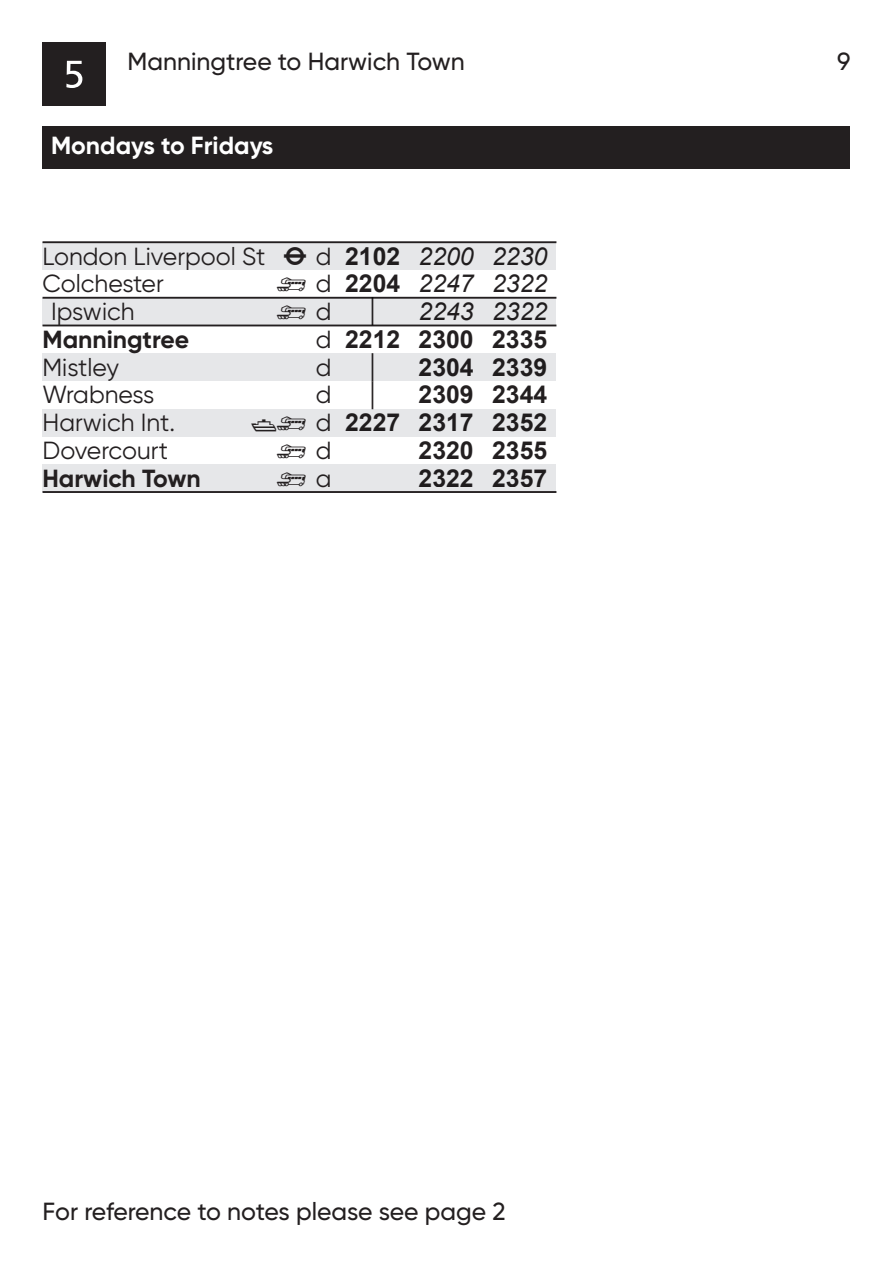
<style>
.page{position:relative;width:893px;height:1263px;background:#fff}
.page>*{position:absolute;margin:0;border:0;box-sizing:border-box;transform-origin:0 0}
.t1{font:34.5px/27.8px "TIME Sfont";color:#231f20}
.t2{font:700 24.75px/27.8px "Arial";color:#231f20;text-align:justify}
.t3{font:500 24.75px "Gilroy";color:#231f20}
.Station{font:24.75px "Gilroy";color:#231f20}
.t4{font:italic 24.75px/27.8px "Arial";color:#231f20;text-align:justify}
.StationUnderline{font:24.75px "Gilroy";color:#231f20}
.t5{font:700 24.75px "Gilroy";color:#fff}
.Station-2{font:700 24.75px "Gilroy";color:#231f20}
.StationUnderline-2{font:700 24.75px "Gilroy";color:#231f20}
.Station-3{font:24.75px "Gilroy";letter-spacing:-.02em;color:#231f20}
.StationUnderline-3{font:24px "TIME Sfont";color:#231f20}
.Station-4{font:24px "TIME Sfont";color:#231f20}
.s1{font-family:"TIME Sfont";font-size:24px}
.s2{font-family:"Gilroy";font-size:24.75px}
</style>
<div class="page">
<div style="left:43px;top:126px;width:807px;height:42px;background:#231f20"></div>
<div style="left:43px;top:43px;width:63px;height:63px;background:#231f20"></div>
<svg style="left:66px;top:61px;width:16px;height:27px"></svg>
<div style="left:43px;top:242px;width:513px;height:28px;background:#e6e7e9"></div>
<div style="left:43px;top:298px;width:513px;height:27px;background:#e6e7e9"></div>
<div style="left:43px;top:353px;width:513px;height:28px;background:#e6e7e9"></div>
<div style="left:43px;top:409px;width:513px;height:27px;background:#e6e7e9"></div>
<div style="left:43px;top:464px;width:513px;height:28px;background:#e6e7e9"></div>
<hr style="left:43px;top:241px;width:513px;height:2px;background:#231f20">
<hr style="left:43px;top:297px;width:513px;height:2px;background:#231f20">
<hr style="left:43px;top:325px;width:513px;height:1px;background:#231f20">
<hr style="left:43px;top:491px;width:513px;height:2px;background:#231f20">
<p class="t3" style="left:128px;top:46px;width:339px">Manningtree to Harwich Town</p>
<p class="t3" style="left:837px;top:46px;width:15px">9</p>
<p class="t5" style="left:51px;top:129px;width:224px">Mondays to Fridays</p>
<p class="Station" style="left:43px;top:241px;width:291px">London Liverpool St <span class="s1">T</span> d</p>
<p class="StationUnderline" style="left:43px;top:269px;width:123px">Colchester</p>
<p class="StationUnderline-3" style="left:277px;top:265px;width:56px">) <span class="s2">d</span></p>
<p class="StationUnderline" style="left:51px;top:296px;width:85px">Ipswich</p>
<p class="StationUnderline-3" style="left:277px;top:293px;width:56px">) <span class="s2">d</span></p>
<p class="Station-2" style="left:43px;top:324px;width:148px">Manningtree</p>
<p class="Station" style="left:316px;top:324px;width:17px">d</p>
<p class="Station" style="left:43px;top:352px;width:78px">Mistley</p>
<p class="Station" style="left:316px;top:352px;width:17px">d</p>
<p class="Station-3" style="left:43px;top:380px;width:113px">Wrabness</p>
<p class="Station" style="left:316px;top:380px;width:17px">d</p>
<p class="Station" style="left:43px;top:407px;width:134px">Harwich Int.</p>
<p class="Station-4" style="left:251px;top:404px;width:82px">,) <span class="s2">d</span></p>
<p class="Station" style="left:43px;top:435px;width:127px">Dovercourt</p>
<p class="Station-4" style="left:277px;top:432px;width:56px">) <span class="s2">d</span></p>
<p class="StationUnderline-2" style="left:43px;top:462px;width:160px">Harwich Town</p>
<p class="StationUnderline-3" style="left:277px;top:459px;width:56px">) <span class="s2">a</span></p>
<p class="t2" style="left:345px;top:243px;width:57px">2102<br>2204</p>
<h1 class="t1" style="left:372px;top:293px;width:4px">C</h1>
<p class="t2" style="left:345px;top:326px;width:57px">2212</p>
<h1 class="t1" style="left:372px;top:349px;width:4px">C<br>C</h1>
<p class="t2" style="left:345px;top:409px;width:57px">2227</p>
<p class="t4" style="left:419px;top:242px;width:57px">2200<br>2247<br>2243</p>
<p class="t2" style="left:419px;top:326px;width:57px">2300<br>2304<br>2309<br>2317<br>2320<br>2322</p>
<p class="t4" style="left:492px;top:242px;width:57px">2230<br>2322<br>2322</p>
<p class="t2" style="left:492px;top:326px;width:57px">2335<br>2339<br>2344<br>2352<br>2355<br>2357</p>
<p class="t3" style="left:43px;top:1196px;width:464px">For reference to notes please see page 2</p>
</div>
